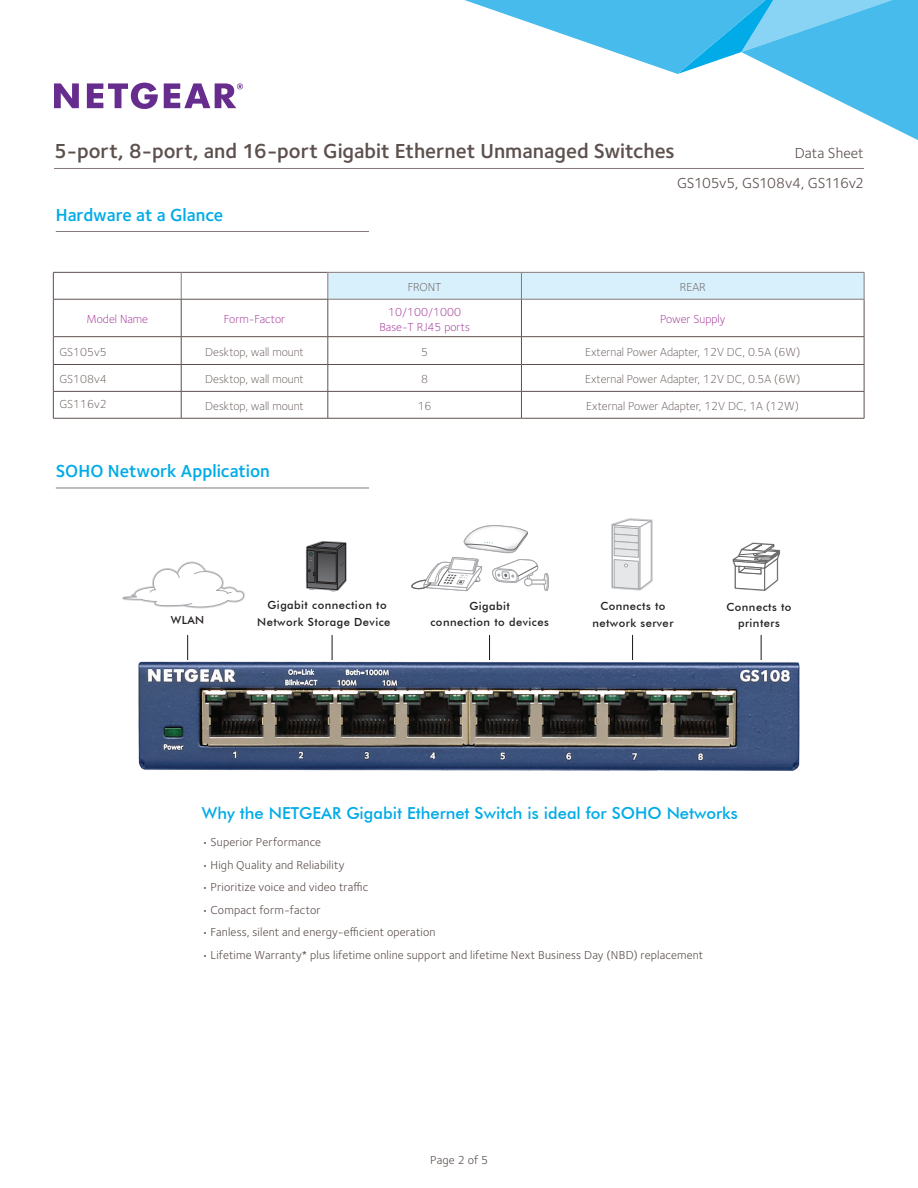
<style>
.page{position:relative;width:918px;height:1188px;background:#fff}
.page>*{position:absolute;margin:0;border:0;box-sizing:border-box;transform-origin:0 0}
.t1{font:600 21px "Foundry Sterling";color:#5d514e}
.Sub_Heads_-_FoundryS{font:600 18px "Foundry Sterling";color:#00abe7}
.Body_Copy_-_FoundryS{font:500 16.5px "Futura BT";color:#00abe7}
.t2{font:15px/30.2px "Foundry Sterling";letter-spacing:-.015em;color:#5d514e;text-align:right}
.Feature_Bullets_-_Fo{font:12px "Foundry Sterling";letter-spacing:.015em;color:#5d514e}
.chart_text{font:300 12px "Foundry Sterling";color:#5d514e}
.chart_text-2{font:300 12px/15px "Foundry Sterling";color:#99248e;text-align:center}
.t3{font:500 11.25px/16.5px "Futura BT";letter-spacing:.04em;color:#231f20;text-align:center}
</style>
<div class="page">
<svg style="left:464px;top:0;width:454px;height:140px"></svg>
<svg style="left:164px;top:83px;width:79px;height:25px"></svg>
<svg style="left:54px;top:83px;width:25px;height:25px"></svg>
<svg style="left:87px;top:83px;width:71px;height:26px"></svg>
<hr style="left:54px;top:168px;width:810px;height:1px;background:#857a77">
<svg style="left:54px;top:273px;width:810px;height:145px"></svg>
<hr style="left:53px;top:272px;width:128px;height:1px;background:#5d514e">
<svg style="left:53px;top:273px;width:1px;height:26px"></svg>
<hr style="left:181px;top:272px;width:147px;height:1px;background:#5d514e">
<hr style="left:53px;top:299px;width:128px;height:1px;background:#5d514e">
<hr style="left:53px;top:299px;width:1px;height:37px;background:#5d514e">
<hr style="left:181px;top:299px;width:147px;height:1px;background:#5d514e">
<hr style="left:181px;top:299px;width:1px;height:37px;background:#5d514e">
<hr style="left:328px;top:299px;width:1px;height:37px;background:#5d514e">
<hr style="left:521px;top:299px;width:1px;height:37px;background:#5d514e">
<hr style="left:864px;top:299px;width:1px;height:37px;background:#5d514e">
<hr style="left:53px;top:336px;width:128px;height:1px;background:#5d514e">
<hr style="left:181px;top:336px;width:147px;height:1px;background:#5d514e">
<hr style="left:328px;top:336px;width:193px;height:1px;background:#5d514e">
<hr style="left:521px;top:336px;width:343px;height:1px;background:#5d514e">
<hr style="left:53px;top:364px;width:128px;height:1px;background:#5d514e">
<hr style="left:181px;top:364px;width:147px;height:1px;background:#5d514e">
<hr style="left:328px;top:364px;width:193px;height:1px;background:#5d514e">
<hr style="left:521px;top:364px;width:343px;height:1px;background:#5d514e">
<hr style="left:53px;top:391px;width:128px;height:1px;background:#5d514e">
<svg style="left:53px;top:337px;width:1px;height:81px"></svg>
<hr style="left:181px;top:391px;width:147px;height:1px;background:#5d514e">
<svg style="left:181px;top:337px;width:1px;height:81px"></svg>
<hr style="left:328px;top:391px;width:193px;height:1px;background:#5d514e">
<svg style="left:328px;top:337px;width:1px;height:81px"></svg>
<hr style="left:521px;top:391px;width:343px;height:1px;background:#5d514e">
<svg style="left:521px;top:337px;width:1px;height:81px"></svg>
<svg style="left:864px;top:337px;width:1px;height:81px"></svg>
<hr style="left:53px;top:418px;width:128px;height:1px;background:#5d514e">
<hr style="left:181px;top:418px;width:147px;height:1px;background:#5d514e">
<hr style="left:328px;top:418px;width:193px;height:1px;background:#5d514e">
<hr style="left:521px;top:418px;width:343px;height:1px;background:#5d514e">
<svg style="left:181px;top:273px;width:1px;height:26px"></svg>
<svg style="left:328px;top:272px;width:537px;height:27px;background:#d4eaf5"></svg>
<hr style="left:328px;top:299px;width:193px;height:1px;background:#857a77">
<hr style="left:521px;top:299px;width:343px;height:1px;background:#857a77">
<hr style="left:56px;top:231px;width:313px;height:1px;background:#857a77">
<hr style="left:56px;top:488px;width:313px;height:1px;background:#857a77">
<svg style="left:489px;top:635px;width:1px;height:25px"></svg>
<svg style="left:332px;top:635px;width:1px;height:25px"></svg>
<svg style="left:187px;top:635px;width:1px;height:25px"></svg>
<svg style="left:632px;top:635px;width:1px;height:25px"></svg>
<svg style="left:761px;top:635px;width:1px;height:25px"></svg>
<svg style="left:611px;top:518px;width:42px;height:73px"></svg>
<svg style="left:732px;top:542px;width:49px;height:49px"></svg>
<svg style="left:306px;top:541px;width:41px;height:51px;background:#626163"></svg>
<svg style="left:122px;top:561px;width:123px;height:48px"></svg>
<svg style="left:411px;top:525px;width:138px;height:67px"></svg>
<img style="left:138px;top:661px;width:661px;height:110px">
<h1 class="t1" style="left:54px;top:138px;width:622px">5-port, 8-port, and 16-port Gigabit Ethernet Unmanaged Switches</h1>
<p class="t2" style="left:677px;top:138px;width:188px">Data Sheet<br>GS105v5, GS108v4, GS116v2</p>
<p class="Sub_Heads_-_FoundryS" style="left:56px;top:204px;width:169px">Hardware at a Glance</p>
<p class="chart_text" style="left:408px;top:280px;width:35px">FRONT</p>
<p class="chart_text" style="left:680px;top:280px;width:27px">REAR</p>
<p class="chart_text-2" style="left:87px;top:312px;width:63px">Model Name</p>
<p class="chart_text-2" style="left:224px;top:312px;width:63px">Form-Factor</p>
<p class="chart_text-2" style="left:379px;top:304px;width:92px">10/100/1000<br>Base-T RJ45 ports</p>
<p class="chart_text-2" style="left:660px;top:312px;width:67px">Power Supply</p>
<p class="chart_text" style="left:59px;top:345px;width:49px">GS105v5</p>
<p class="chart_text" style="left:205px;top:345px;width:100px">Desktop, wall mount</p>
<p class="chart_text" style="left:421px;top:345px;width:8px">5</p>
<p class="chart_text" style="left:585px;top:345px;width:217px">External Power Adapter, 12V DC, 0.5A (6W)</p>
<p class="chart_text" style="left:59px;top:372px;width:49px">GS108v4</p>
<p class="chart_text" style="left:205px;top:372px;width:100px">Desktop, wall mount</p>
<p class="chart_text" style="left:421px;top:372px;width:8px">8</p>
<p class="chart_text" style="left:585px;top:372px;width:217px">External Power Adapter, 12V DC, 0.5A (6W)</p>
<p class="chart_text" style="left:59px;top:397px;width:49px">GS116v2</p>
<p class="chart_text" style="left:205px;top:399px;width:100px">Desktop, wall mount</p>
<p class="chart_text" style="left:418px;top:399px;width:15px">16</p>
<p class="chart_text" style="left:586px;top:399px;width:214px">External Power Adapter, 12V DC, 1A (12W)</p>
<p class="Sub_Heads_-_FoundryS" style="left:56px;top:460px;width:216px">SOHO Network Application</p>
<p class="t3" style="left:268px;top:597px;width:121px">Gigabit connection to</p>
<p class="t3" style="left:171px;top:611px;width:35px">WLAN</p>
<p class="t3" style="left:257px;top:613px;width:135px">Network Storage Device</p>
<p class="t3" style="left:430px;top:598px;width:120px">Gigabit<br>connection to devices</p>
<p class="t3" style="left:592px;top:598px;width:83px">Connects to network server</p>
<p class="t3" style="left:726px;top:598px;width:67px">Connects to printers</p>
<p class="Body_Copy_-_FoundryS" style="left:202px;top:803px;width:537px">Why the NETGEAR Gigabit Ethernet Switch is ideal for SOHO Networks</p>
<p class="Feature_Bullets_-_Fo" style="left:202px;top:835px;width:121px">• Superior Performance</p>
<p class="Feature_Bullets_-_Fo" style="left:202px;top:858px;width:144px">• High Quality and Reliability</p>
<p class="Feature_Bullets_-_Fo" style="left:202px;top:880px;width:168px">• Prioritize voice and video traffic</p>
<p class="Feature_Bullets_-_Fo" style="left:202px;top:903px;width:120px">• Compact form-factor</p>
<p class="Feature_Bullets_-_Fo" style="left:202px;top:925px;width:235px">• Fanless, silent and energy-efficient operation</p>
<p class="Feature_Bullets_-_Fo" style="left:202px;top:948px;width:503px">• Lifetime Warranty* plus lifetime online support and lifetime Next Business Day (NBD) replacement</p>
<p class="Feature_Bullets_-_Fo" style="left:430px;top:1153px;width:60px">Page 2 of 5</p>
</div>
